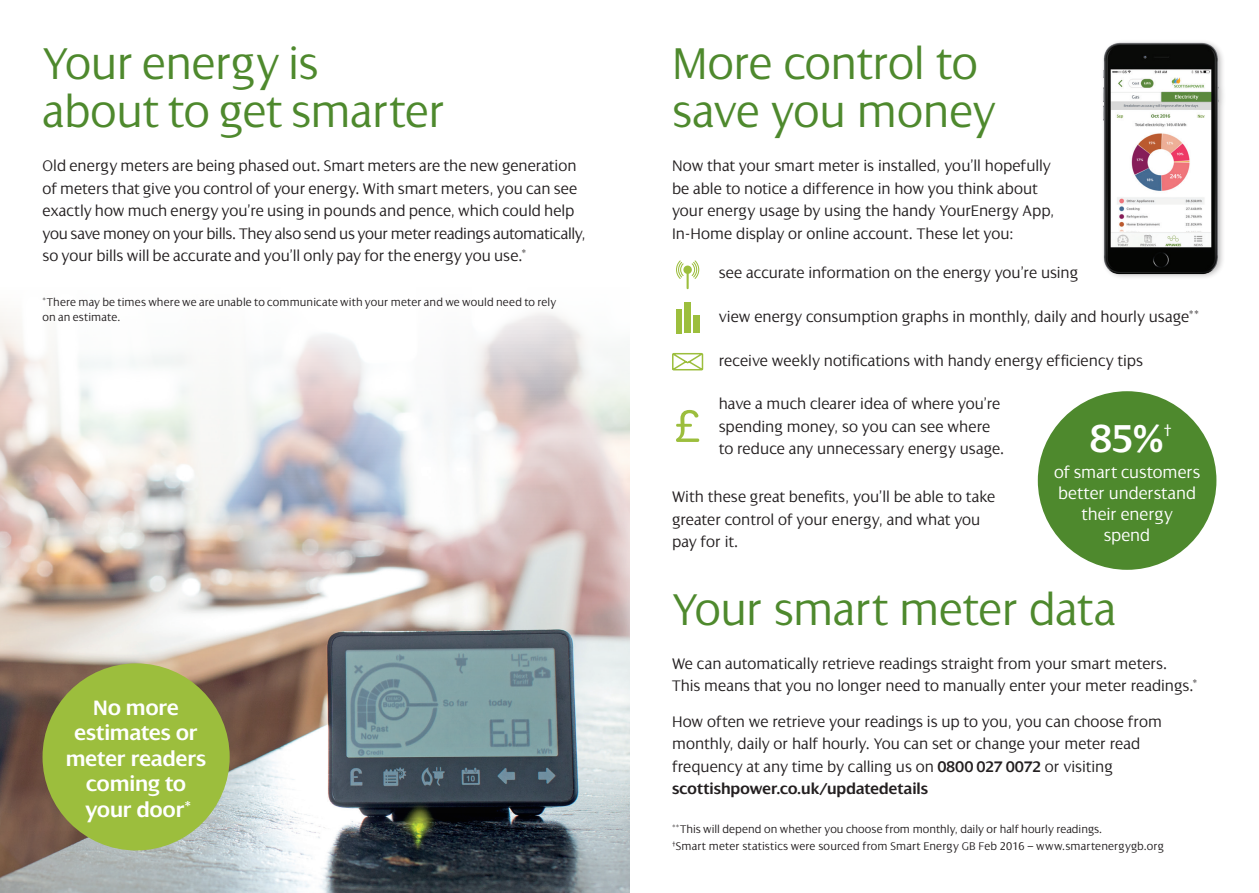
<style>
.page{position:relative;width:1259px;height:893px;background:#fff}
.page>*{position:absolute;margin:0;border:0;box-sizing:border-box;transform-origin:0 0}
.t1{font:300 48px/48px "Dialog";letter-spacing:-.01em;color:#4e892d}
.t2{font:600 42px "Dialog";color:#fff}
.t3{font:600 22.5px/25.5px "Dialog";color:#fff;text-align:center}
.t4{font:300 18px/21px "Dialog";letter-spacing:-.005em;color:#fff;text-align:center}
.t5{font:300 16.65px "Dialog";color:#fff}
.t6{font:300 16.5px/22.5px "Dialog";color:#231f20}
.A5_body{font:300 12px/15px "Dialog";letter-spacing:.01em;color:#231f20}
.s1{font-weight:600}
</style>
<div class="page">
<img style="left:0;top:312px;width:629px;height:581px">
<div style="left:43px;top:663px;width:187px;height:187px;background:#9cbe3d;border-radius:50%"></div>
<svg style="left:676px;top:260px;width:23px;height:29px"></svg>
<svg style="left:676px;top:410px;width:23px;height:32px"></svg>
<div style="left:693px;top:316px;width:6px;height:17px;background:#9cbe3d"></div>
<div style="left:684px;top:303px;width:6px;height:30px;background:#9cbe3d"></div>
<div style="left:676px;top:309px;width:6px;height:24px;background:#9cbe3d"></div>
<div style="left:1037px;top:391px;width:179px;height:179px;background:#4e892d;border-radius:50%"></div>
<svg style="left:672px;top:353px;width:32px;height:18px"></svg>
<img style="left:1103px;top:42px;width:121px;height:236px">
<p class="t1" style="left:43px;top:40px;width:404px">Your energy is about to get smarter</p>
<p class="t6" style="left:43px;top:155px;width:545px">Old energy meters are being phased out. Smart meters are the new generation of meters that give you control of your energy. With smart meters, you can see exactly how much energy you’re using in pounds and pence, which could help you save money on your bills. They also send us your meter readings automatically, so your bills will be accurate and you’ll only pay for the energy you use.*</p>
<p class="A5_body" style="left:43px;top:295px;width:515px">*There may be times where we are unable to communicate with your meter and we would need to rely on an estimate.</p>
<p class="t3" style="left:66px;top:695px;width:142px">No more estimates or meter readers coming to</p>
<p class="t3" style="left:85px;top:797px;width:107px">your door*</p>
<p class="t1" style="left:672px;top:40px;width:325px">More control to save you money</p>
<p class="t6" style="left:672px;top:155px;width:384px">Now that your smart meter is installed, you’ll hopefully be able to notice a difference in how you think about your energy usage by using the handy YourEnergy App, In-Home display or online account. These let you:</p>
<p class="t6" style="left:719px;top:262px;width:361px">see accurate information on the energy you’re using</p>
<p class="t6" style="left:719px;top:305px;width:482px">view energy consumption graphs in monthly, daily and hourly usage**</p>
<p class="t6" style="left:719px;top:349px;width:426px">receive weekly notifications with handy energy efficiency tips</p>
<p class="t6" style="left:719px;top:393px;width:287px">have a much clearer idea of where you’re spending money, so you can see where to reduce any unnecessary energy usage.</p>
<p class="t6" style="left:672px;top:486px;width:325px">With these great benefits, you’ll be able to take greater control of your energy, and what you pay for it.</p>
<p class="t2" style="left:1090px;top:416px;width:75px">85%</p>
<p class="t5" style="left:1163px;top:421px;width:10px">†</p>
<p class="t4" style="left:1054px;top:461px;width:148px">of smart customers better understand their energy<br>spend</p>
<p class="t1" style="left:672px;top:586px;width:446px">Your smart meter data</p>
<p class="t6" style="left:672px;top:652px;width:527px">We can automatically retrieve readings straight from your smart meters.<br>This means that you no longer need to manually enter your meter readings.*</p>
<p class="t6" style="left:672px;top:710px;width:491px">How often we retrieve your readings is up to you, you can choose from monthly, daily or half hourly. You can set or change your meter read frequency at any time by calling us on <span class="s1">0800 027 0072</span> or visiting <span class="s1">scottishpower.co.uk/updatedetails</span></p>
<p class="A5_body" style="left:672px;top:821px;width:432px">**This will depend on whether you choose from monthly, daily or half hourly readings.</p>
<p class="A5_body" style="left:672px;top:838px;width:493px"><sup>†</sup>Smart meter statistics were sourced from Smart Energy GB Feb 2016 – www.smartenergygb.org</p>
</div>
